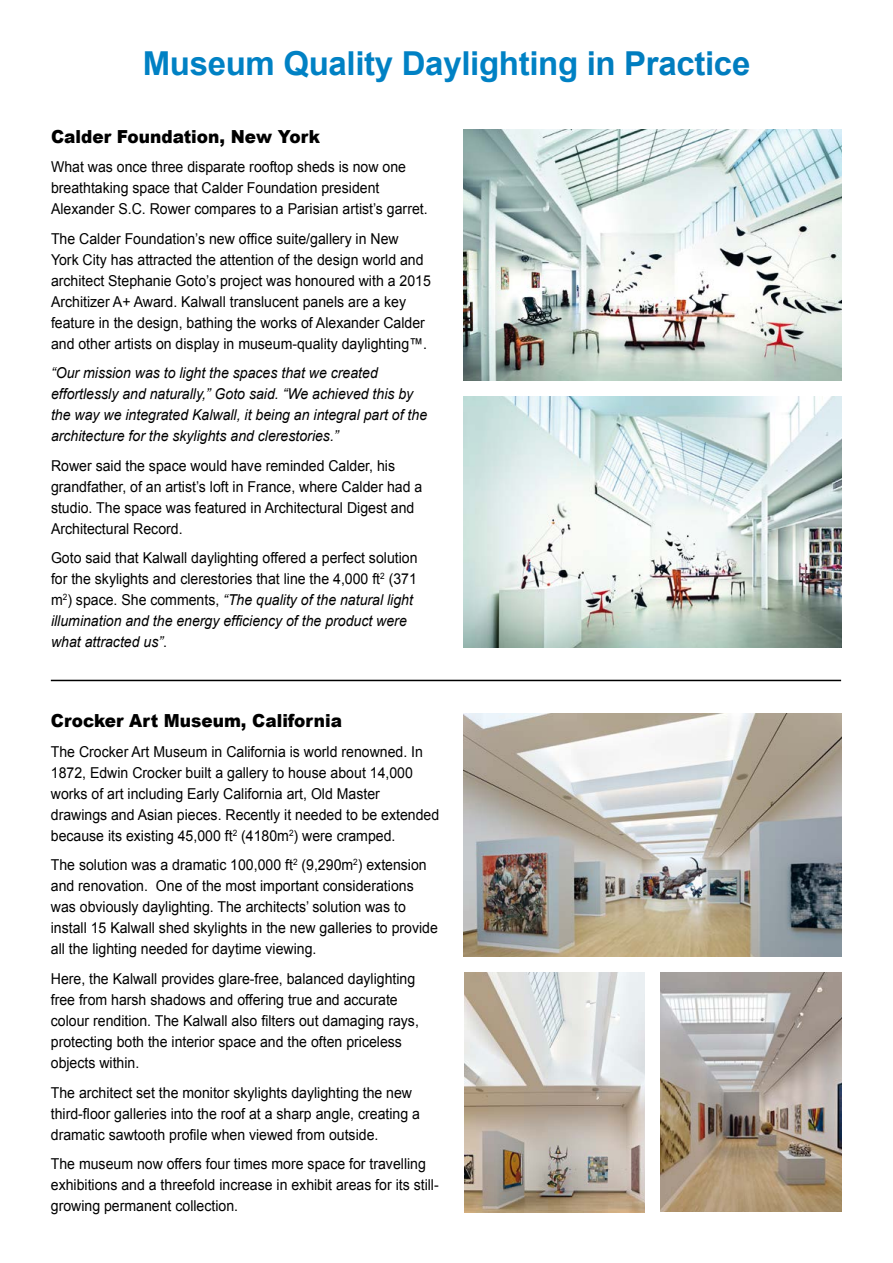
<style>
.page{position:relative;width:893px;height:1263px;background:#fff}
.page>*{position:absolute;margin:0;border:0;box-sizing:border-box;transform-origin:0 0}
.t1{font:700 33px "Arial";letter-spacing:-.01em;color:#0081c4}
.t2{font:900 18px "Arial";color:#000;scale:.94 1}
.t3{font:15px/21px "Arial";color:#000;scale:.94 1}
.t4{font:italic 15px/21px "Arial";color:#000;scale:.94 1}
.s1{color:#007dbf}
.s2{font-style:italic}
</style>
<div class="page">
<img style="left:463px;top:713px;width:379px;height:243px">
<img style="left:463px;top:130px;width:379px;height:251px">
<img style="left:464px;top:396px;width:378px;height:251px">
<hr style="left:51px;top:680px;width:790px;height:1px;background:#000">
<img style="left:464px;top:972px;width:181px;height:240px">
<img style="left:661px;top:972px;width:181px;height:240px">
<h1 class="t1" style="left:143px;top:41px;width:609px">Museum Quality Daylighting <span class="s1">in Practice</span></h1>
<p class="t2" style="left:51px;top:123px;width:288px">Calder Foundation, New York</p>
<p class="t3" style="left:51px;top:156px;width:402px">What was once three disparate rooftop sheds is now one breathtaking space that Calder Foundation president<br>Alexander S.C. Rower compares to a Parisian artist’s garret.</p>
<p class="t3" style="left:51px;top:228px;width:406px">The Calder Foundation’s new office suite/gallery in New<br>York City has attracted the attention of the design world and architect Stephanie Goto’s project was honoured with a 2015<br>Architizer A+ Award. Kalwall translucent panels are a key feature in the design, bathing the works of Alexander Calder and other artists on display in museum-quality daylighting™.</p>
<p class="t4" style="left:51px;top:363px;width:402px">“Our mission was to light the spaces that we created effortlessly and naturally,” Goto said. “We achieved this by the way we integrated Kalwall, it being an integral part of the architecture for the skylights and clerestories.”</p>
<p class="t3" style="left:51px;top:455px;width:396px">Rower said the space would have reminded Calder, his grandfather, of an artist’s loft in France, where Calder had a studio. The space was featured in Architectural Digest and Architectural Record.</p>
<p class="t3" style="left:51px;top:547px;width:391px">Goto said that Kalwall daylighting offered a perfect solution for the skylights and clerestories that line the 4,000 ft<sup>2</sup> (371 m<sup>2</sup>) space. She comments, <span class="s2">“The quality of the natural light illumination and the energy efficiency of the product were what attracted us”</span>.</p>
<p class="t2" style="left:51px;top:708px;width:311px">Crocker Art Museum, California</p>
<p class="t3" style="left:51px;top:741px;width:415px">The Crocker Art Museum in California is world renowned. In 1872, Edwin Crocker built a gallery to house about 14,000 works of art including Early California art, Old Master drawings and Asian pieces. Recently it needed to be extended because its existing 45,000 ft<sup>2</sup> (4180m<sup>2</sup>) were cramped.</p>
<p class="t3" style="left:51px;top:855px;width:413px">The solution was a dramatic 100,000 ft<sup>2</sup> (9,290m<sup>2</sup>) extension and renovation. One of the most important considerations was obviously daylighting. The architects’ solution was to install 15 Kalwall shed skylights in the new galleries to provide all the lighting needed for daytime viewing.</p>
<p class="t3" style="left:51px;top:968px;width:393px">Here, the Kalwall provides glare-free, balanced daylighting free from harsh shadows and offering true and accurate colour rendition. The Kalwall also filters out damaging rays, protecting both the interior space and the often priceless objects within.</p>
<p class="t3" style="left:51px;top:1082px;width:394px">The architect set the monitor skylights daylighting the new third-floor galleries into the roof at a sharp angle, creating a dramatic sawtooth profile when viewed from outside.</p>
<p class="t3" style="left:51px;top:1153px;width:414px">The museum now offers four times more space for travelling exhibitions and a threefold increase in exhibit areas for its still&shy;growing permanent collection.</p>
</div>
